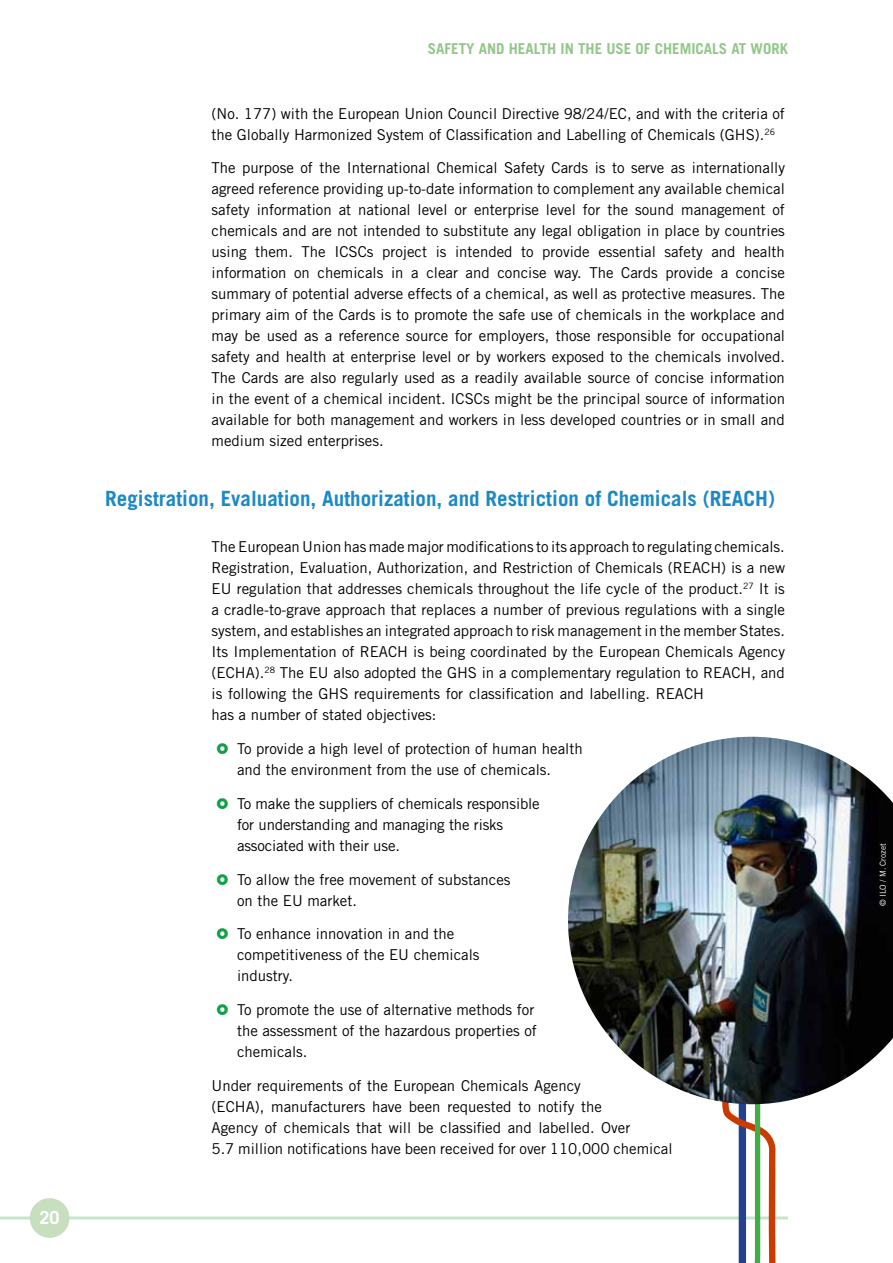
<style>
.page{position:relative;width:893px;height:1263px;background:#fff}
.page>*{position:absolute;margin:0;border:0;box-sizing:border-box;transform-origin:0 0}
.t1{font:700 21px "Trade Gothic";color:#1b89c6}
.t2{font:700 18px "Trade Gothic";color:#fff}
.t3{font:15px/21px "Trade Gothic";color:#000}
.t4{font:700 15px "Trade Gothic";color:#93c789}
.t5{font:8.25px "Trade Gothic";letter-spacing:-.01em;color:#fff}
</style>
<div class="page">
<hr style="left:0;top:1216px;width:788px;height:3px;background:#41ad49">
<div style="left:30px;top:1198px;width:39px;height:40px;background:#c7dfbf;border-radius:50%"></div>
<svg style="left:600px;top:1104px;width:176px;height:159px"></svg>
<img style="left:568px;top:737px;width:325px;height:367px">
<p class="t2" style="left:40px;top:1206px;width:22px">20</p>
<p class="t4" style="left:428px;top:40px;width:362px">SAFETY AND HEALTH IN THE USE OF CHEMICALS AT WORK</p>
<p class="t3" style="left:212px;top:103px;width:575px">(No. 177) with the European Union Council Directive 98/24/EC, and with the criteria of the Globally Harmonized System of Classification and Labelling of Chemicals (GHS).<sup>26</sup></p>
<p class="t3" style="left:212px;top:157px;width:575px;text-align:justify">The purpose of the International Chemical Safety Cards is to serve as internationally agreed reference providing up-to-date information to complement any available chemical safety information at national level or enterprise level for the sound management of chemicals and are not intended to substitute any legal obligation in place by countries using them. The ICSCs project is intended to provide essential safety and health information on chemicals in a clear and concise way. The Cards provide a concise summary of potential adverse effects of a chemical, as well as protective measures. The primary aim of the Cards is to promote the safe use of chemicals in the workplace and may be used as a reference source for employers, those responsible for occupational safety and health at enterprise level or by workers exposed to the chemicals involved.<br>The Cards are also regularly used as a readily available source of concise information in the event of a chemical incident. ICSCs might be the principal source of information available for both management and workers in less developed countries or in small and medium sized enterprises.</p>
<h1 class="t1" style="left:105px;top:485px;width:671px">Registration, Evaluation, Authorization, and Restriction of Chemicals (REACH)</h1>
<p class="t3" style="left:212px;top:536px;width:575px">The European Union has made major modifications to its approach to regulating chemicals.<br>Registration, Evaluation, Authorization, and Restriction of Chemicals (REACH) is a new EU regulation that addresses chemicals throughout the life cycle of the product.<sup>27</sup> It is a cradle-to-grave approach that replaces a number of previous regulations with a single system, and establishes an integrated approach to risk management in the member States.<br>Its Implementation of REACH is being coordinated by the European Chemicals Agency (ECHA).<sup>28</sup> The EU also adopted the GHS in a complementary regulation to REACH, and is following the GHS requirements for classification and labelling. REACH<br>has a number of stated objectives:</p>
<p class="t3" style="left:237px;top:738px;width:347px">To provide a high level of protection of human health and the environment from the use of chemicals.</p>
<p class="t3" style="left:237px;top:793px;width:304px">To make the suppliers of chemicals responsible for understanding and managing the risks associated with their use.</p>
<p class="t3" style="left:237px;top:868px;width:275px">To allow the free movement of substances on the EU market.</p>
<p class="t3" style="left:237px;top:923px;width:244px">To enhance innovation in and the competitiveness of the EU chemicals industry.</p>
<p class="t3" style="left:237px;top:999px;width:301px">To promote the use of alternative methods for the assessment of the hazardous properties of chemicals.</p>
<p class="t3" style="left:212px;top:1075px;width:462px">Under requirements of the European Chemicals Agency<br>(ECHA), manufacturers have been requested to notify the<br>Agency of chemicals that will be classified and labelled. Over<br>5.7 million notifications have been received for over 110,000 chemical</p>
<p class="t5" style="left:878px;top:906px;width:64px;rotate:-90deg">© ILO / M. Crozet</p>
</div>
